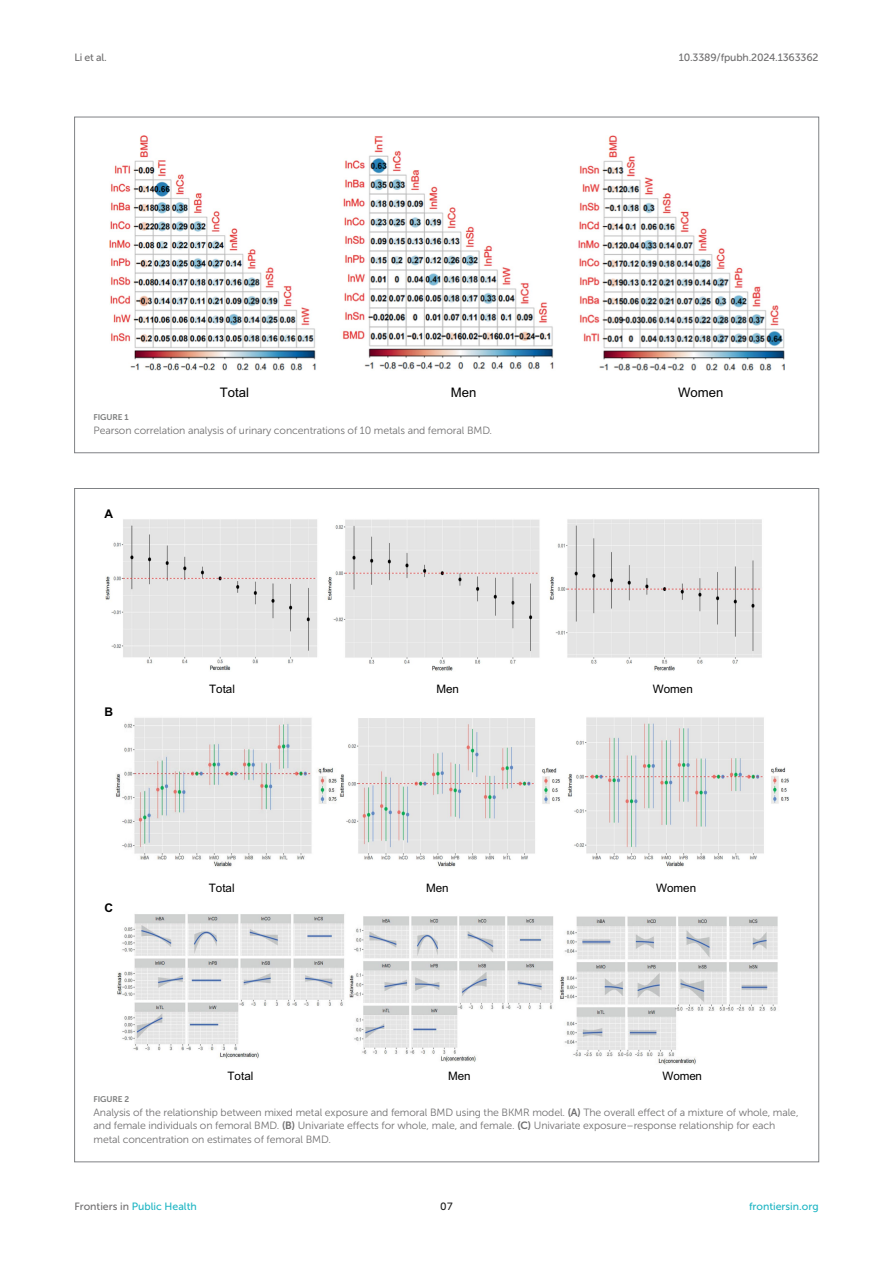
<style>
.page{position:relative;width:893px;height:1263px;background:#fff}
.page>*{position:absolute;margin:0;border:0;box-sizing:border-box;transform-origin:0 0}
.t1{font:13.2px "Arial";color:#000}
.t2{font:700 12px "Arial";color:#000}
.t3{font:11.7px "Arial";color:#000}
.FIG_LEG{font:10.5px/13.5px "Museo Sans 300";letter-spacing:-.01em;color:#706f70}
.t4{font:10.5px "Museo Sans 500";color:#1db5c3}
.t5{font:10.5px "Museo Sans 500";letter-spacing:-.015em;color:#706f70}
.t6{font:10.5px "Museo Sans 500";color:#1b1c1b}
.FIG_HD{font:8.25px "Museo Sans 700";letter-spacing:-.01em;color:#7e7f7f}
.s1{font-family:"Museo Sans 700"}
.s2{color:#706f70}
</style>
<div class="page">
<img style="left:109px;top:136px;width:675px;height:234px">
<img style="left:106px;top:519px;width:683px;height:546px">
<p class="t5" style="left:74px;top:51px;width:34px">Li et al.</p>
<p class="t5" style="left:679px;top:51px;width:141px">10.3389/fpubh.2024.1363362</p>
<p class="t1" style="left:220px;top:384px;width:31px">Total</p>
<p class="t1" style="left:451px;top:384px;width:27px">Men</p>
<p class="t1" style="left:678px;top:384px;width:47px">Women</p>
<p class="FIG_HD" style="left:94px;top:413px;width:37px">FIGURE 1</p>
<p class="FIG_LEG" style="left:94px;top:423px;width:400px">Pearson correlation analysis of urinary concentrations of 10 metals and femoral BMD.</p>
<p class="t2" style="left:104px;top:505px;width:10px">A</p>
<p class="t2" style="left:104px;top:704px;width:10px">B</p>
<p class="t2" style="left:104px;top:900px;width:10px">C</p>
<p class="t3" style="left:209px;top:681px;width:27px">Total</p>
<p class="t3" style="left:436px;top:681px;width:24px">Men</p>
<p class="t3" style="left:653px;top:681px;width:42px">Women</p>
<p class="t3" style="left:209px;top:880px;width:27px">Total</p>
<p class="t3" style="left:426px;top:880px;width:24px">Men</p>
<p class="t3" style="left:656px;top:880px;width:42px">Women</p>
<p class="t3" style="left:228px;top:1068px;width:27px">Total</p>
<p class="t3" style="left:448px;top:1068px;width:24px">Men</p>
<p class="t3" style="left:662px;top:1068px;width:41px">Women</p>
<p class="FIG_HD" style="left:94px;top:1095px;width:37px">FIGURE 2</p>
<p class="FIG_LEG" style="left:94px;top:1105px;width:706px">Analysis of the relationship between mixed metal exposure and femoral BMD using the BKMR model. <span class="s1">(A)</span> The overall effect of a mixture of whole, male, and female individuals on femoral BMD. <span class="s1">(B)</span> Univariate effects for whole, male, and female. <span class="s1">(C)</span> Univariate exposure–response relationship for each metal concentration on estimates of femoral BMD.</p>
<p class="t4" style="left:74px;top:1200px;width:124px"><span class="s2">Frontiers in</span> Public Health</p>
<p class="t6" style="left:440px;top:1200px;width:14px">07</p>
<p class="t4" style="left:749px;top:1200px;width:71px">frontiersin.org</p>
</div>
